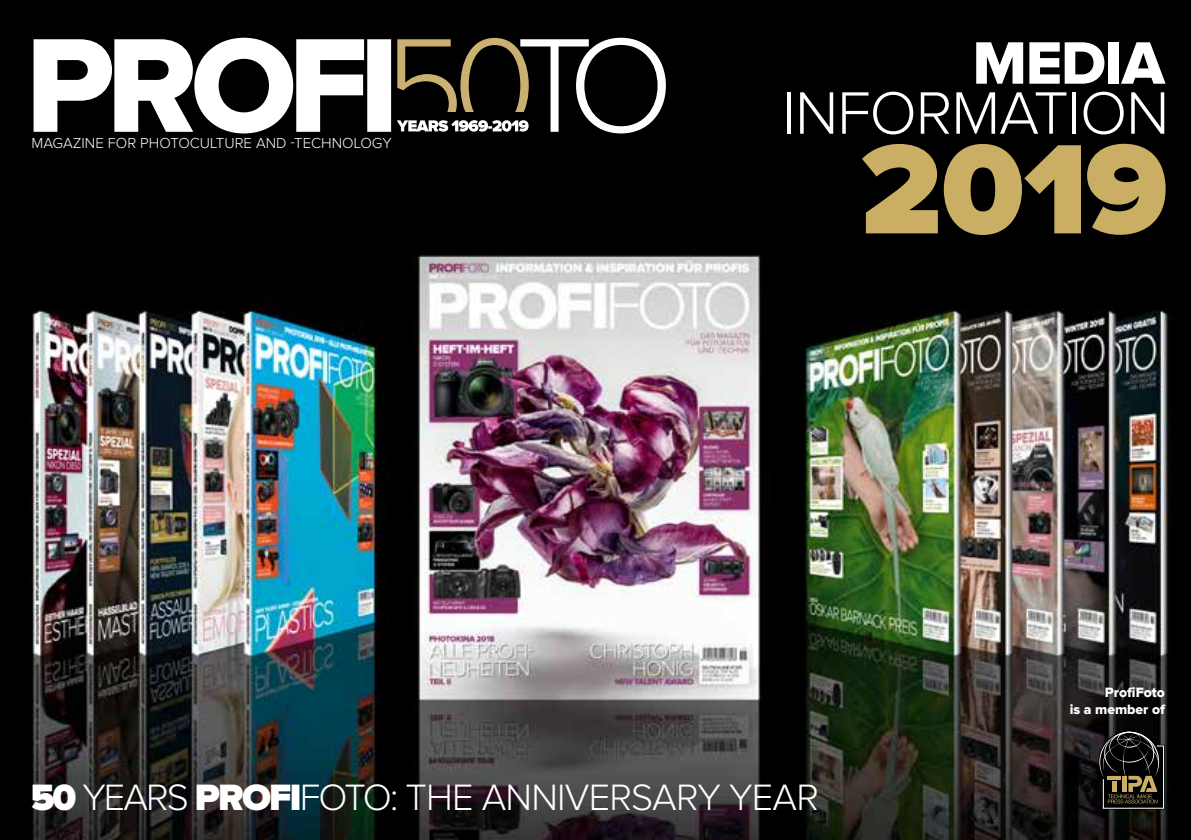
<style>
.page{position:relative;width:1191px;height:840px;background:#fff}
.page>*{position:absolute;margin:0;border:0;box-sizing:border-box;transform-origin:0 0}
.t1{font:900 132px "Proxima Nova";color:#caae64}
.t2{font:300 62px "Proxima Nova";letter-spacing:-.02em;color:#fff}
.t3{font:62px "Proxima Nova Extrabld";letter-spacing:-.02em;color:#fff}
.t4{font:300 38px "Proxima Nova";letter-spacing:-.02em;color:#fff}
.t5{font:300 15px "Proxima Nova";color:#fff}
.t6{font:14px/16.8px "Proxima Nova Extrabld";color:#fff;text-align:right}
.s1{font-weight:900}
</style>
<div class="page">
<img style="left:0;top:0;width:1191px;height:839px">
<svg style="left:1099px;top:731px;width:65px;height:78px;background:#312e25"></svg>
<div style="left:393px;top:112px;width:144px;height:23px;background:#000"></div>
<svg style="left:34px;top:38px;width:632px;height:95px"></svg>
<p class="t5" style="left:32px;top:136px;width:362px">MAGAZINE FOR PHOTOCULTURE AND -TECHNOLOGY</p>
<h2 class="t3" style="left:972px;top:35px;width:194px">MEDIA</h2>
<h2 class="t2" style="left:782px;top:85px;width:388px">INFORMATION</h2>
<h1 class="t1" style="left:860px;top:129px;width:309px">2019</h1>
<p class="t6" style="left:1069px;top:684px;width:97px">ProfiFoto<br>is a member of</p>
<h3 class="t4" style="left:31px;top:779px;width:789px"><span class="s1">50</span> YEARS <span class="s1">PROFI</span>FOTO: THE ANNIVERSARY YEAR</h3>
</div>
